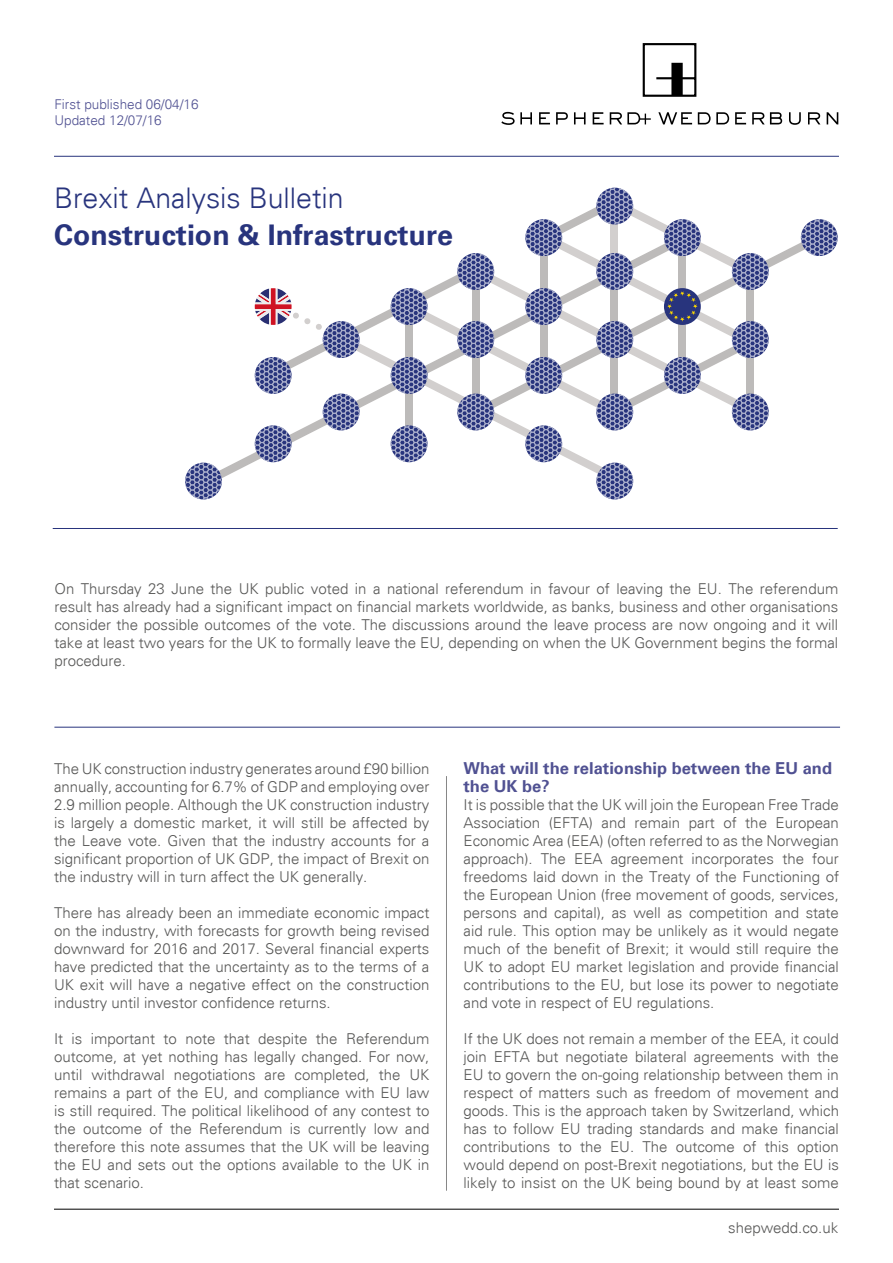
<style>
.page{position:relative;width:893px;height:1263px;background:#fff}
.page>*{position:absolute;margin:0;border:0;box-sizing:border-box;transform-origin:0 0}
.A_Head{font:700 28.5px "Univers";color:#28347d}
.A_Head-2{font:300 28.5px "Univers";color:#28347d}
.Bhead{font:700 16.5px/18px "Univers";color:#505192}
.BODY_TEXT{font:300 15px/18px "Univers";color:#575756;text-align:justify}
.BODY_TEXT-2{font:300 13.5px "Univers";color:#505192}
</style>
<div class="page">
<hr style="left:54px;top:1209px;width:785px;height:1px;background:#000">
<hr style="left:54px;top:156px;width:785px;height:1px;background:#28347d">
<svg style="left:642px;top:43px;width:55px;height:54px"></svg>
<svg style="left:501px;top:112px;width:31px;height:13px"></svg>
<svg style="left:539px;top:112px;width:11px;height:12px"></svg>
<svg style="left:556px;top:112px;width:12px;height:12px"></svg>
<svg style="left:574px;top:112px;width:12px;height:12px"></svg>
<svg style="left:593px;top:112px;width:11px;height:12px"></svg>
<svg style="left:610px;top:112px;width:41px;height:12px"></svg>
<svg style="left:658px;top:112px;width:34px;height:12px"></svg>
<svg style="left:698px;top:112px;width:31px;height:12px"></svg>
<svg style="left:735px;top:112px;width:11px;height:12px"></svg>
<svg style="left:752px;top:112px;width:30px;height:12px"></svg>
<svg style="left:789px;top:112px;width:12px;height:13px"></svg>
<svg style="left:808px;top:112px;width:12px;height:12px"></svg>
<svg style="left:827px;top:112px;width:11px;height:12px"></svg>
<svg style="left:769px;top:236px;width:32px;height:32px"></svg>
<svg style="left:185px;top:463px;width:37px;height:36px"></svg>
<svg style="left:801px;top:219px;width:37px;height:37px"></svg>
<svg style="left:255px;top:188px;width:514px;height:311px"></svg>
<hr style="left:446px;top:776px;width:1px;height:415px;background:#878787">
<hr style="left:54px;top:727px;width:786px;height:1px;background:#28347d">
<hr style="left:53px;top:528px;width:785px;height:1px;background:#28347d">
<p class="BODY_TEXT-2" style="left:54px;top:96px;width:146px">First published 06/04/16</p>
<p class="BODY_TEXT-2" style="left:54px;top:112px;width:109px">Updated 12/07/16</p>
<p class="A_Head-2" style="left:54px;top:181px;width:291px">Brexit Analysis Bulletin</p>
<p class="A_Head" style="left:54px;top:218px;width:401px">Construction &amp; Infrastructure</p>
<p class="BODY_TEXT" style="left:54px;top:580px;width:785px">On Thursday 23 June the UK public voted in a national referendum in favour of leaving the EU. The referendum result has already had a significant impact on financial markets worldwide, as banks, business and other organisations consider the possible outcomes of the vote. The discussions around the leave process are now ongoing and it will take at least two years for the UK to formally leave the EU, depending on when the UK Government begins the formal procedure.</p>
<p class="BODY_TEXT" style="left:54px;top:760px;width:377px">The UK construction industry generates around £90 billion annually, accounting for 6.7% of GDP and employing over 2.9 million people. Although the UK construction industry is largely a domestic market, it will still be affected by the Leave vote. Given that the industry accounts for a significant proportion of UK GDP, the impact of Brexit on the industry will in turn affect the UK generally.</p>
<p class="BODY_TEXT" style="left:54px;top:904px;width:377px">There has already been an immediate economic impact on the industry, with forecasts for growth being revised downward for 2016 and 2017. Several financial experts have predicted that the uncertainty as to the terms of a UK exit will have a negative effect on the construction industry until investor confidence returns.</p>
<p class="BODY_TEXT" style="left:54px;top:1030px;width:377px">It is important to note that despite the Referendum outcome, at yet nothing has legally changed. For now, until withdrawal negotiations are completed, the UK remains a part of the EU, and compliance with EU law is still required. The political likelihood of any contest to the outcome of the Referendum is currently low and therefore this note assumes that the UK will be leaving the EU and sets out the options available to the UK in that scenario.</p>
<p class="Bhead" style="left:463px;top:759px;width:370px">What will the relationship between the EU and the UK be?</p>
<p class="BODY_TEXT" style="left:463px;top:796px;width:377px">It is possible that the UK will join the European Free Trade Association (EFTA) and remain part of the European Economic Area (EEA) (often referred to as the Norwegian approach). The EEA agreement incorporates the four freedoms laid down in the Treaty of the Functioning of the European Union (free movement of goods, services, persons and capital), as well as competition and state aid rule. This option may be unlikely as it would negate much of the benefit of Brexit; it would still require the UK to adopt EU market legislation and provide financial contributions to the EU, but lose its power to negotiate and vote in respect of EU regulations.</p>
<p class="BODY_TEXT" style="left:463px;top:1030px;width:377px">If the UK does not remain a member of the EEA, it could join EFTA but negotiate bilateral agreements with the EU to govern the on-going relationship between them in respect of matters such as freedom of movement and goods. This is the approach taken by Switzerland, which has to follow EU trading standards and make financial contributions to the EU. The outcome of this option would depend on post-Brexit negotiations, but the EU is likely to insist on the UK being bound by at least some</p>
<p class="BODY_TEXT" style="left:728px;top:1219px;width:112px">shepwedd.co.uk</p>
</div>
